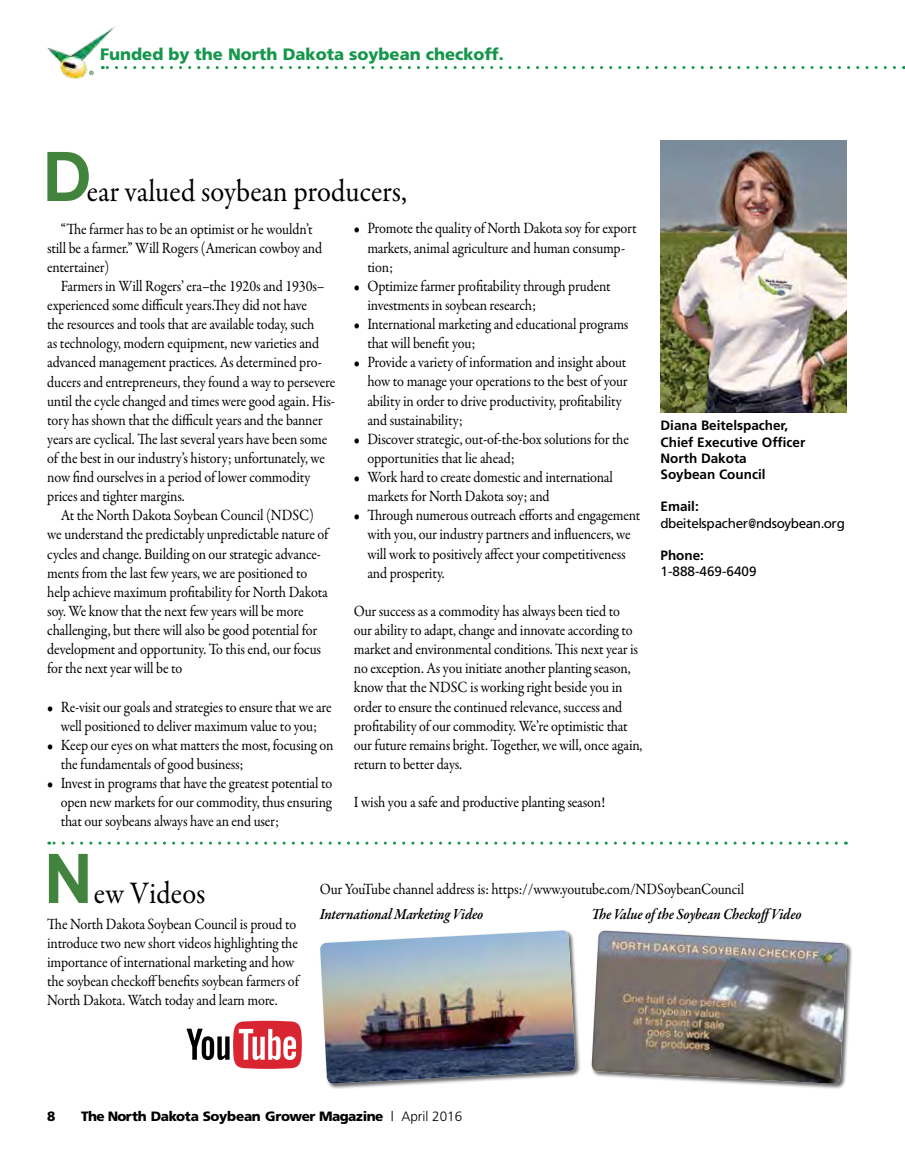
<style>
.page{position:relative;width:905px;height:1161px;background:#fff}
.page>*{position:absolute;margin:0;border:0;box-sizing:border-box;transform-origin:0 0}
.t1{font:31.5px "Garamond Premr Pro";color:#000;scale:.91 1}
.t2{font:900 16.5px "Frutiger";color:#15964b}
.t3{font:15.75px/19px "Garamond Premr Pro";letter-spacing:-.015em;color:#000;scale:.9 1}
.t4{font:italic 600 15.75px "Garamond Premr Pro";letter-spacing:-.015em;color:#000;scale:.9 1}
.t5{font:700 13.5px/16.2px "Frutiger";color:#000}
.t6{font:900 13.5px "Frutiger";letter-spacing:-.04em;color:#000}
.t7{font:13.5px "Frutiger";color:#000}
.t8{font:13.35px "Frutiger";letter-spacing:-.025em;color:#000}
.t9{font:6px "Frutiger";color:#156b35}
.s1{font-family:"Avant Garde";font-weight:600;font-size:69px;color:#42843d}
.s2{font-weight:300}
</style>
<div class="page">
<img style="left:47px;top:26px;width:68px;height:53px">
<svg style="left:102px;top:66px;width:792px;height:3px"></svg>
<img style="left:660px;top:140px;width:186px;height:272px">
<svg style="left:49px;top:842px;width:787px;height:3px"></svg>
<div style="left:319px;top:930px;width:262px;height:159px;background:#000;opacity:.6"></div>
<img style="left:320px;top:930px;width:255px;height:154px">
<div style="left:590px;top:930px;width:262px;height:160px;background:#000;opacity:.6"></div>
<img style="left:591px;top:931px;width:256px;height:153px">
<svg style="left:186px;top:1021px;width:116px;height:48px"></svg>
<p class="t2" style="left:100px;top:44px;width:405px">Funded by the North Dakota soybean checkoff.</p>
<p class="t9" style="left:89px;top:69px;width:6px">®</p>
<h1 class="t1" style="left:43px;top:172px;width:401px"><span class="s1">D</span>ear valued soybean producers,</h1>
<p class="t3" style="left:47px;top:219px;width:307px;text-indent:13px">“The farmer has to be an optimist or he wouldn’t still be a farmer.” Will Rogers (American cowboy and entertainer)</p>
<p class="t3" style="left:47px;top:277px;width:321px;text-indent:13px">Farmers in Will Rogers’ era–the 1920s and 1930s– experienced some difficult years.They did not have<br>the resources and tools that are available today, such<br>as technology, modern equipment, new varieties and advanced management practices. As determined pro&shy;ducers and entrepreneurs, they found a way to persevere until the cycle changed and times were good again. His&shy;tory has shown that the difficult years and the banner years are cyclical. The last several years have been some of the best in our industry’s history; unfortunately, we now find ourselves in a period of lower commodity prices and tighter margins.</p>
<p class="t3" style="left:47px;top:506px;width:314px;text-indent:13px">At the North Dakota Soybean Council (NDSC) we understand the predictably unpredictable nature of cycles and change. Building on our strategic advance&shy;ments from the last few years, we are positioned to help achieve maximum profitability for North Dakota soy. We know that the next few years will be more challenging, but there will also be good potential for development and opportunity. To this end, our focus for the next year will be to</p>
<p class="t3" style="left:47px;top:698px;width:317px;text-align:center">• Re-visit our goals and strategies to ensure that we are well positioned to deliver maximum value to you;</p>
<p class="t3" style="left:61px;top:736px;width:304px;text-indent:-13px">• Keep our eyes on what matters the most, focusing on the fundamentals of good business;</p>
<p class="t3" style="left:61px;top:774px;width:303px;text-align:justify;text-indent:-13px">• Invest in programs that have the greatest potential to open new markets for our commodity, thus ensuring that our soybeans always have an end user;</p>
<p class="t3" style="left:367px;top:219px;width:301px;text-indent:-13px">• Promote the quality of North Dakota soy for export markets, animal agriculture and human consump&shy;tion;</p>
<p class="t3" style="left:367px;top:277px;width:272px;text-indent:-13px">• Optimize farmer profitability through prudent investments in soybean research;</p>
<p class="t3" style="left:367px;top:315px;width:291px;text-indent:-13px">• International marketing and educational programs that will benefit you;</p>
<p class="t3" style="left:367px;top:353px;width:291px;text-indent:-13px">• Provide a variety of information and insight about how to manage your operations to the best of your ability in order to drive productivity, profitability and sustainability;</p>
<p class="t3" style="left:367px;top:430px;width:292px;text-indent:-13px">• Discover strategic, out-of-the-box solutions for the opportunities that lie ahead;</p>
<p class="t3" style="left:367px;top:468px;width:274px;text-indent:-13px">• Work hard to create domestic and international markets for North Dakota soy; and</p>
<p class="t3" style="left:367px;top:506px;width:305px;text-indent:-13px">• Through numerous outreach efforts and engagement with you, our industry partners and influencers, we will work to positively affect your competitiveness and prosperity.</p>
<p class="t3" style="left:354px;top:602px;width:322px">Our success as a commodity has always been tied to<br>our ability to adapt, change and innovate according to market and environmental conditions. This next year is no exception. As you initiate another planting season, know that the NDSC is working right beside you in order to ensure the continued relevance, success and profitability of our commodity. We’re optimistic that our future remains bright. Together, we will, once again, return to better days.</p>
<p class="t3" style="left:354px;top:793px;width:281px">I wish you a safe and productive planting season!</p>
<p class="t5" style="left:660px;top:417px;width:146px">Diana Beitelspacher,<br>Chief Executive Officer<br>North Dakota<br>Soybean Council</p>
<p class="t5" style="left:660px;top:498px;width:40px">Email:</p>
<p class="t8" style="left:660px;top:515px;width:186px">dbeitelspacher@ndsoybean.org</p>
<p class="t5" style="left:660px;top:547px;width:45px">Phone:</p>
<p class="t7" style="left:660px;top:564px;width:98px">1-888-469-6409</p>
<h1 class="t1" style="left:43px;top:874px;width:180px"><span class="s1">N</span>ew Videos</h1>
<p class="t3" style="left:47px;top:915px;width:281px">The North Dakota Soybean Council is proud to introduce two new short videos highlighting the importance of international marketing and how the soybean checkoff benefits soybean farmers of North Dakota. Watch today and learn more.</p>
<p class="t3" style="left:320px;top:880px;width:473px">Our YouTube channel address is: https://www.youtube.com/NDSoybeanCouncil</p>
<p class="t4" style="left:320px;top:905px;width:183px">International Marketing Video</p>
<p class="t4" style="left:591px;top:905px;width:235px">The Value of the Soybean CheckoffVideo</p>
<p class="t6" style="left:47px;top:1108px;width:10px">8</p>
<p class="t6" style="left:81px;top:1108px;width:383px">The North Dakota Soybean Grower Magazine <span class="s2">| April 2016</span></p>
</div>
